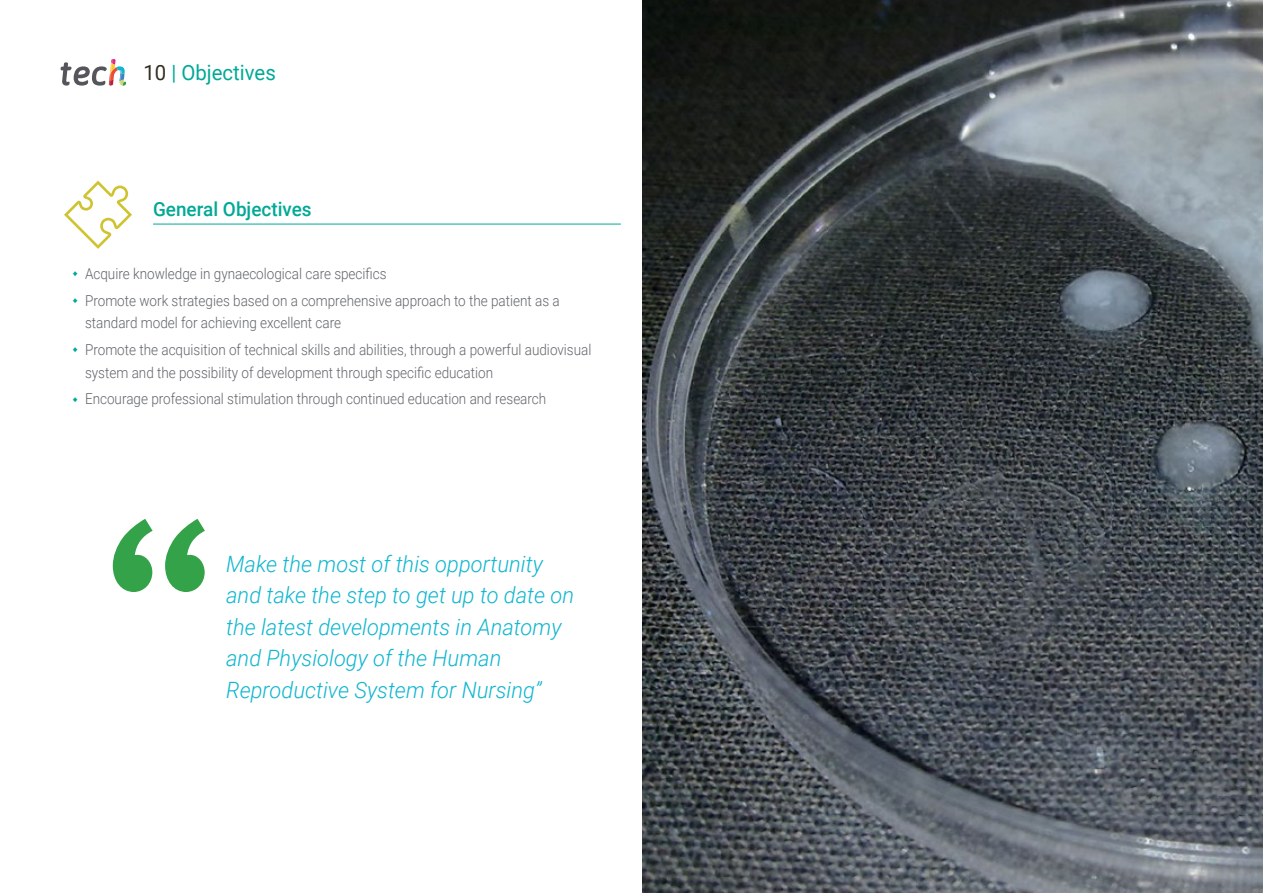
<style>
.page{position:relative;width:1263px;height:893px;background:#fff}
.page>*{position:absolute;margin:0;border:0;box-sizing:border-box;transform-origin:0 0}
.t1{font:italic 300 22.5px/31.5px "Roboto";color:#0fb6cf}
.t2{font:21px "Roboto";color:#00a996}
.t3{font:500 19.5px "Roboto";color:#00a996}
.t4{font:300 15px/26.7px "Roboto";color:#61646a;scale:.9 1}
.s1{color:#312e20}
</style>
<div class="page">
<hr style="left:153px;top:224px;width:468px;height:1px;background:#00a996">
<svg style="left:64px;top:181px;width:68px;height:68px"></svg>
<img style="left:642px;top:0;width:621px;height:893px">
<svg style="left:113px;top:519px;width:92px;height:73px"></svg>
<svg style="left:61px;top:59px;width:65px;height:27px"></svg>
<h2 class="t2" style="left:144px;top:57px;width:134px"><span class="s1">10</span> | Objectives</h2>
<h3 class="t3" style="left:153px;top:195px;width:160px">General Objectives</h3>
<p class="t4" style="left:85px;top:260px;width:529px">Acquire knowledge in gynaecological care specifics<br>Promote work strategies based on a comprehensive approach to the patient as a</p>
<p class="t4" style="left:85px;top:309px;width:564px">standard model for achieving excellent care<br>Promote the acquisition of technical skills and abilities, through a powerful audiovisual</p>
<p class="t4" style="left:85px;top:358px;width:514px">system and the possibility of development through specific education<br>Encourage professional stimulation through continued education and research</p>
<h1 class="t1" style="left:226px;top:547px;width:349px">Make the most of this opportunity and take the step to get up to date on the latest developments in Anatomy and Physiology of the Human<br>Reproductive System for Nursing”</h1>
</div>
